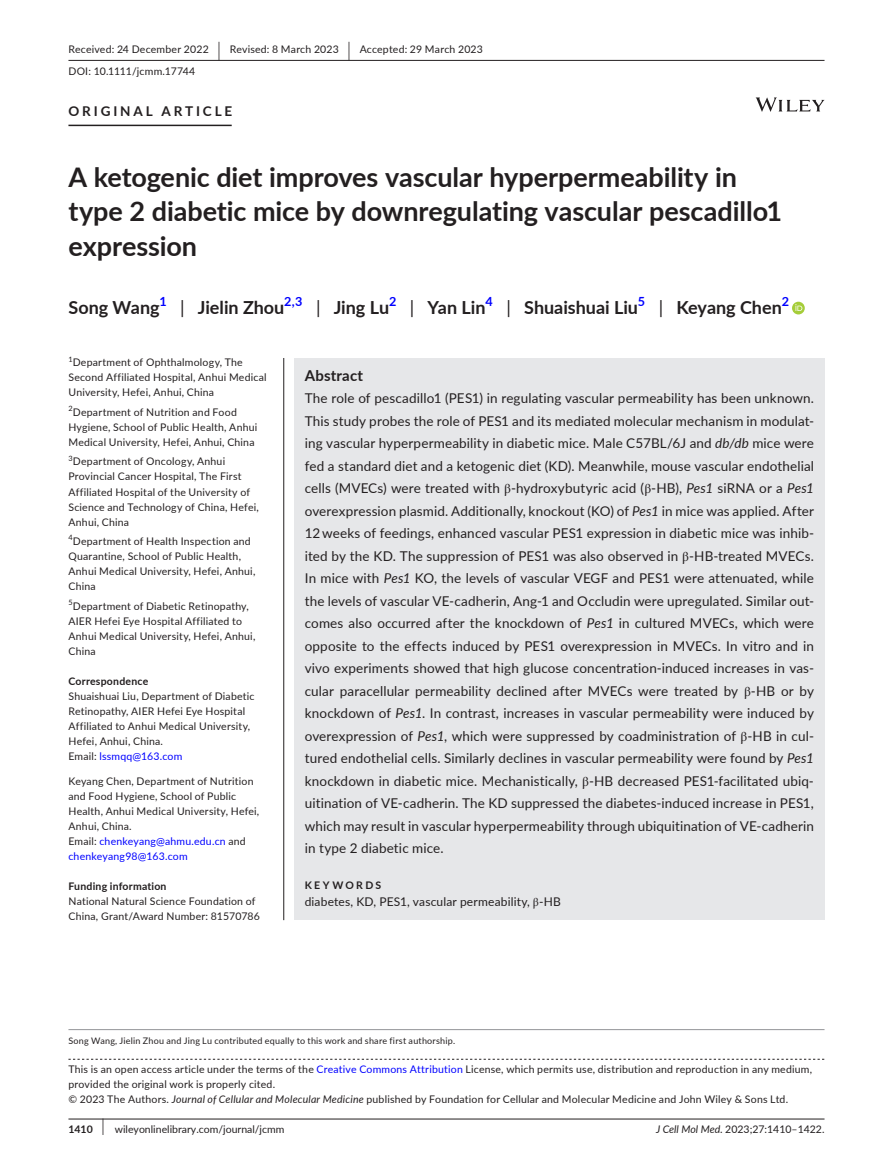
<style>
.page{position:relative;width:893px;height:1174px;background:#fff}
.page>*{position:absolute;margin:0;border:0;box-sizing:border-box;transform-origin:0 0}
.t1{font:700 27px/34.5px "Lato";letter-spacing:-.005em;color:#231f20}
.t2{font:700 18px "Lato";color:#231f20}
.t3{font:700 15px "Lato";letter-spacing:.015em;color:#231f20}
.t4{font:13.5px/22.5px "Lato";letter-spacing:.01em;color:#231f20;text-align:justify}
.t5{font:700 13.5px "Lato";letter-spacing:.215em;color:#231f20}
.t6{font:700 12.6px "Lato";color:#00f}
.t7{font:12px "Lato";letter-spacing:.015em;color:#231f20}
.t8{font:10.5px/15px "Lato";letter-spacing:.02em;color:#231f20}
.t9{font:10.5px "Lato";color:#231f20}
.t10{font:700 10.5px "Lato";letter-spacing:.02em;color:#231f20}
.t11{font:700 10.5px "Lato";letter-spacing:.22em;color:#231f20}
.t12{font:9px "Lato";letter-spacing:.025em;color:#231f20}
.t13{font:7.35px "Lato";color:#231f20}
.s1{font-size:19.65px}
.s2{font-weight:400}
.s3{color:#00f}
.s4{font-style:italic}
.s5{font-family:"STIX"}
.s6{font-weight:700}
.s7{font-size:17.4px}
</style>
<div class="page">
<hr style="left:68px;top:1118px;width:756px;height:1px;background:#231f20">
<svg style="left:756px;top:97px;width:68px;height:15px"></svg>
<hr style="left:68px;top:60px;width:756px;height:1px;background:#231f20">
<hr style="left:68px;top:125px;width:164px;height:1px;background:#231f20">
<svg style="left:792px;top:302px;width:13px;height:12px"></svg>
<svg style="left:795px;top:304px;width:7px;height:7px"></svg>
<svg style="left:68px;top:1058px;width:756px;height:1px"></svg>
<hr style="left:68px;top:1029px;width:756px;height:1px;background:#939598">
<hr style="left:283px;top:358px;width:1px;height:562px;background:#231f20">
<div style="left:294px;top:358px;width:530px;height:558px;background:#e6e7e9"></div>
<div style="left:294px;top:915px;width:530px;height:5px;background:#e6e7e9"></div>
<p class="t8" style="left:68px;top:38px;width:416px;line-height:21.8px">Received: 24 December 2022 <span class="s1">|</span> Revised: 8 March 2023 <span class="s1">|</span> Accepted: 29 March 2023<br>DOI: 10.1111/jcmm.17744</p>
<p class="t5" style="left:68px;top:101px;width:165px">ORIGINAL ARTICLE</p>
<h1 class="t1" style="left:68px;top:159px;width:715px">A ketogenic diet improves vascular hyperpermeability in type 2 diabetic mice by downregulating vascular pescadillo1 expression</h1>
<h2 class="t2" style="left:68px;top:295px;width:93px">Song Wang</h2>
<p class="t6" style="left:159px;top:292px;width:9px">1</p>
<h2 class="t2" style="left:180px;top:295px;width:106px"><span class="s2">|</span> Jielin Zhou</h2>
<p class="t6" style="left:284px;top:292px;width:20px">2,3</p>
<h2 class="t2" style="left:316px;top:295px;width:75px"><span class="s2">|</span> Jing Lu</h2>
<p class="t6" style="left:389px;top:292px;width:9px">2</p>
<h2 class="t2" style="left:410px;top:295px;width:77px"><span class="s2">|</span> Yan Lin</h2>
<p class="t6" style="left:486px;top:292px;width:9px">4</p>
<h2 class="t2" style="left:506px;top:295px;width:133px"><span class="s2">|</span> Shuaishuai Liu</h2>
<p class="t6" style="left:638px;top:292px;width:9px">5</p>
<h2 class="t2" style="left:659px;top:295px;width:125px"><span class="s2">|</span> Keyang Chen</h2>
<p class="t6" style="left:782px;top:292px;width:9px">2</p>
<p class="t13" style="left:68px;top:354px;width:6px">1</p>
<p class="t8" style="left:68px;top:355px;width:200px;text-indent:4px">Department of Ophthalmology, The<br>Second Affiliated Hospital, Anhui Medical<br>University, Hefei, Anhui, China</p>
<p class="t8" style="left:68px;top:404px;width:190px"><sup>2</sup>Department of Nutrition and Food<br>Hygiene, School of Public Health, Anhui<br>Medical University, Hefei, Anhui, China</p>
<p class="t8" style="left:68px;top:454px;width:192px"><sup>3</sup>Department of Oncology, Anhui Provincial Cancer Hospital, The First Affiliated Hospital of the University of Science and Technology of China, Hefei, Anhui, China</p>
<p class="t8" style="left:68px;top:533px;width:188px"><sup>4</sup>Department of Health Inspection and<br>Quarantine, School of Public Health,<br>Anhui Medical University, Hefei, Anhui,<br>China</p>
<p class="t8" style="left:68px;top:598px;width:188px"><sup>5</sup>Department of Diabetic Retinopathy,<br>AIER Hefei Eye Hospital Affiliated to<br>Anhui Medical University, Hefei, Anhui,<br>China</p>
<p class="t10" style="left:68px;top:673px;width:81px">Correspondence</p>
<p class="t8" style="left:68px;top:688px;width:188px">Shuaishuai Liu, Department of Diabetic<br>Retinopathy, AIER Hefei Eye Hospital<br>Affiliated to Anhui Medical University,<br>Hefei, Anhui, China.<br>Email: <span class="s3">lssmqq@163.com</span></p>
<p class="t8" style="left:68px;top:773px;width:192px">Keyang Chen, Department of Nutrition and Food Hygiene, School of Public<br>Health, Anhui Medical University, Hefei,<br>Anhui, China.<br>Email: <span class="s3">chenkeyang@ahmu.edu.cn</span> and <span class="s3">chenkeyang98@163.com</span></p>
<p class="t10" style="left:68px;top:878px;width:100px">Funding information</p>
<p class="t8" style="left:68px;top:893px;width:193px">National Natural Science Foundation of<br>China, Grant/Award Number: 81570786</p>
<p class="t3" style="left:305px;top:364px;width:60px">Abstract</p>
<p class="t4" style="left:305px;top:386px;width:511px">The role of pescadillo1 (PES1) in regulating vascular permeability has been unknown.<br>This study probes the role of PES1 and its mediated molecular mechanism in modulat&shy;ing vascular hyperpermeability in diabetic mice. Male C57BL/6J and <span class="s4">db/db</span> mice were fed a standard diet and a ketogenic diet (KD). Meanwhile, mouse vascular endothelial cells (MVECs) were treated with <span class="s5">β</span>-hydroxybutyric acid (<span class="s5">β</span>-HB), <span class="s4">Pes1</span> siRNA or a <span class="s4">Pes1 </span>overexpression plasmid. Additionally, knockout (KO) of <span class="s4">Pes1</span> in mice was applied. After 12 weeks of feedings, enhanced vascular PES1 expression in diabetic mice was inhib&shy;ited by the KD. The suppression of PES1 was also observed in <span class="s5">β</span>-HB-treated MVECs.<br>In mice with <span class="s4">Pes1</span> KO, the levels of vascular VEGF and PES1 were attenuated, while the levels of vascular VE-cadherin, Ang-1 and Occludin were upregulated. Similar out&shy;comes also occurred after the knockdown of <span class="s4">Pes1</span> in cultured MVECs, which were opposite to the effects induced by PES1 overexpression in MVECs. In vitro and in vivo experiments showed that high glucose concentration-induced increases in vas&shy;cular paracellular permeability declined after MVECs were treated by <span class="s5">β</span>-HB or by knockdown of <span class="s4">Pes1</span>. In contrast, increases in vascular permeability were induced by overexpression of <span class="s4">Pes1</span>, which were suppressed by coadministration of <span class="s5">β</span>-HB in cul&shy;tured endothelial cells. Similarly declines in vascular permeability were found by <span class="s4">Pes1 </span>knockdown in diabetic mice. Mechanistically, <span class="s5">β</span>-HB decreased PES1-facilitated ubiq&shy;uitination of VE-cadherin. The KD suppressed the diabetes-induced increase in PES1, which may result in vascular hyperpermeability through ubiquitination of VE-cadherin in type 2 diabetic mice.</p>
<p class="t11" style="left:305px;top:877px;width:78px">KEYWORDS</p>
<p class="t7" style="left:305px;top:892px;width:258px">diabetes, KD, PES1, vascular permeability, <span class="s5">β</span>-HB</p>
<p class="t12" style="left:68px;top:1033px;width:388px">Song Wang, Jielin Zhou and Jing Lu contributed equally to this work and share first authorship.</p>
<p class="t8" style="left:68px;top:1061px;width:745px">This is an open access article under the terms of the <span class="s3">Creative Commons Attribution</span> License, which permits use, distribution and reproduction in any medium, provided the original work is properly cited.<br>© 2023 The Authors. <span class="s4">Journal of Cellular and Molecular Medicine</span> published by Foundation for Cellular and Molecular Medicine and John Wiley &amp; Sons Ltd.</p>
<p class="t9" style="left:68px;top:1121px;width:217px"><span class="s6">1410</span> <span class="s7">|</span> wileyonlinelibrary.com/journal/jcmm</p>
<p class="t9" style="left:656px;top:1121px;width:170px"><span class="s4">J Cell Mol Med.</span> 2023;27:1410–1422.</p>
</div>
